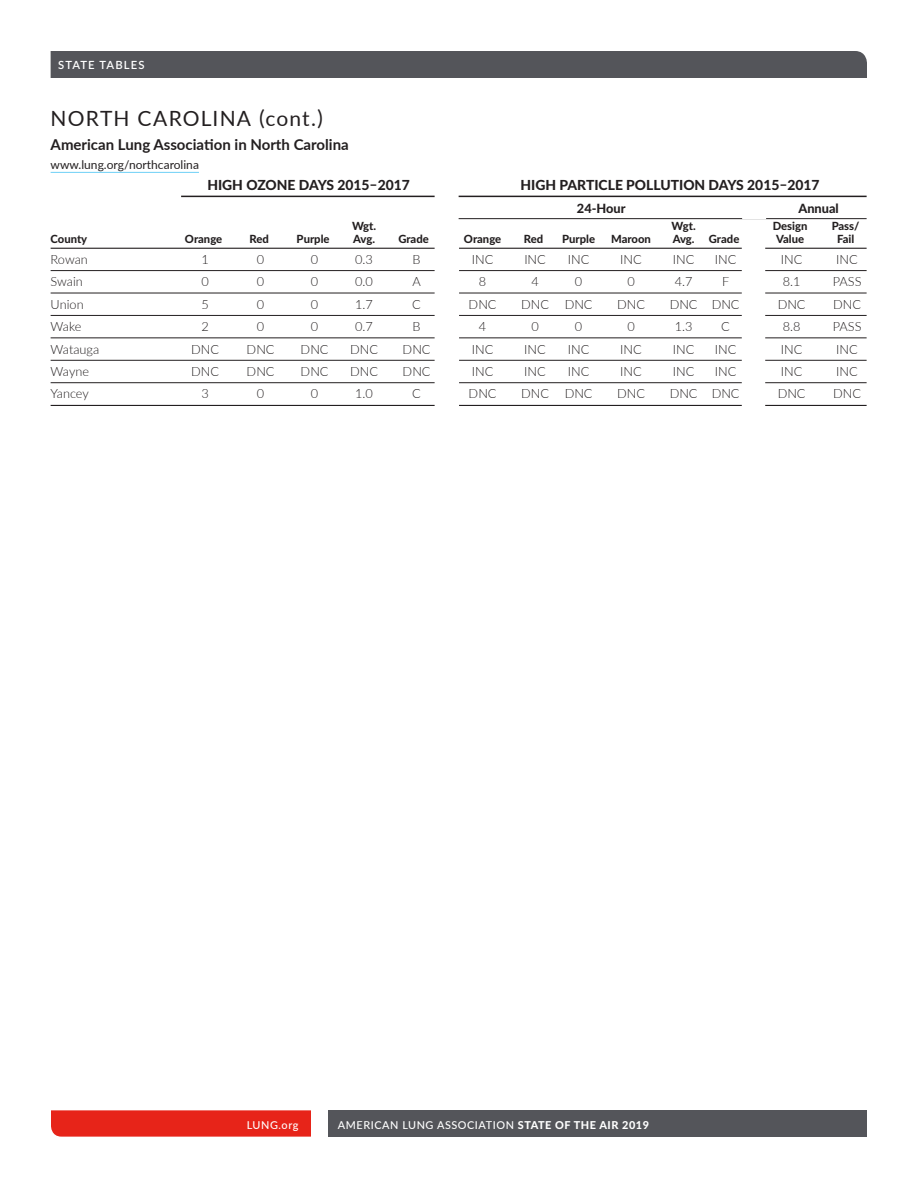
<style>
.page{position:relative;width:918px;height:1188px;background:#fff}
.page>*{position:absolute;margin:0;border:0;box-sizing:border-box;transform-origin:0 0}
.State_Top_Name{font:21px "Lato";letter-spacing:.055em;color:#231f20}
.ALA_Of_State{font:700 15px "Lato";color:#231f20}
.High_Ozone_Head_2019{font:800 13.8px "Lato";color:#231f20}
.High_Ozone_Numbers_B{font:300 12.75px "Lato";color:#231f20}
.High_Ozone_Numbers_L{font:300 12.75px "Lato";color:#231f20}
.High_Ozone_Sub_Head{font:800 12.75px "Lato";color:#231f20}
.ALA_of_Address{font:12px "Lato";color:#231f20}
.High_Ozone_Sub_Sub_H{font:800 11.25px "Lato";color:#231f20}
.t1{font:600 11.25px "Lato";letter-spacing:.1em;color:#fff}
.t2{font:500 10.8px "Lato";letter-spacing:.05em;color:#fff}
.s1{font-weight:800}
</style>
<div class="page">
<div style="left:51px;top:51px;width:816px;height:27px;background:#54555a"></div>
<div style="left:329px;top:1110px;width:538px;height:27px;background:#54555a"></div>
<svg style="left:51px;top:1110px;width:260px;height:27px;background:#e72a20"></svg>
<hr style="left:51px;top:172px;width:148px;height:1px;background:#6ed0f6">
<hr style="left:181px;top:196px;width:686px;height:1px;background:#231f20">
<div style="left:435px;top:194px;width:24px;height:5px;background:#fff"></div>
<hr style="left:459px;top:218px;width:408px;height:1px;background:#231f20">
<svg style="left:742px;top:218px;width:24px;height:1px"></svg>
<svg style="left:51px;top:248px;width:816px;height:1px"></svg>
<svg style="left:51px;top:270px;width:816px;height:1px"></svg>
<svg style="left:51px;top:293px;width:816px;height:1px"></svg>
<svg style="left:51px;top:315px;width:816px;height:1px"></svg>
<svg style="left:51px;top:338px;width:816px;height:1px"></svg>
<svg style="left:51px;top:360px;width:816px;height:1px"></svg>
<svg style="left:51px;top:382px;width:816px;height:1px"></svg>
<svg style="left:51px;top:405px;width:816px;height:1px"></svg>
<p class="t1" style="left:58px;top:57px;width:88px">STATE TABLES</p>
<p class="State_Top_Name" style="left:51px;top:103px;width:274px">NORTH CAROLINA (cont.)</p>
<p class="ALA_Of_State" style="left:51px;top:133px;width:300px">American Lung Association in North Carolina</p>
<p class="ALA_of_Address" style="left:51px;top:156px;width:150px">www.lung.org/northcarolina</p>
<p class="High_Ozone_Head_2019" style="left:207px;top:175px;width:204px">HIGH OZONE DAYS 2015–2017</p>
<p class="High_Ozone_Head_2019" style="left:521px;top:175px;width:301px">HIGH PARTICLE POLLUTION DAYS 2015–2017</p>
<p class="High_Ozone_Sub_Head" style="left:577px;top:199px;width:50px">24-Hour</p>
<p class="High_Ozone_Sub_Head" style="left:798px;top:199px;width:42px">Annual</p>
<p class="High_Ozone_Sub_Sub_H" style="left:352px;top:218px;width:26px">Wgt.</p>
<p class="High_Ozone_Sub_Sub_H" style="left:672px;top:218px;width:26px">Wgt.</p>
<p class="High_Ozone_Sub_Sub_H" style="left:773px;top:218px;width:36px">Design</p>
<p class="High_Ozone_Sub_Sub_H" style="left:832px;top:218px;width:29px">Pass/</p>
<p class="High_Ozone_Sub_Sub_H" style="left:51px;top:231px;width:38px">County</p>
<p class="High_Ozone_Sub_Sub_H" style="left:185px;top:231px;width:39px">Orange</p>
<p class="High_Ozone_Sub_Sub_H" style="left:249px;top:231px;width:21px">Red</p>
<p class="High_Ozone_Sub_Sub_H" style="left:297px;top:231px;width:34px">Purple</p>
<p class="High_Ozone_Sub_Sub_H" style="left:353px;top:231px;width:23px">Avg.</p>
<p class="High_Ozone_Sub_Sub_H" style="left:398px;top:231px;width:32px">Grade</p>
<p class="High_Ozone_Sub_Sub_H" style="left:464px;top:231px;width:39px">Orange</p>
<p class="High_Ozone_Sub_Sub_H" style="left:524px;top:231px;width:21px">Red</p>
<p class="High_Ozone_Sub_Sub_H" style="left:562px;top:231px;width:34px">Purple</p>
<p class="High_Ozone_Sub_Sub_H" style="left:611px;top:231px;width:41px">Maroon</p>
<p class="High_Ozone_Sub_Sub_H" style="left:673px;top:231px;width:23px">Avg.</p>
<p class="High_Ozone_Sub_Sub_H" style="left:709px;top:231px;width:32px">Grade</p>
<p class="High_Ozone_Sub_Sub_H" style="left:776px;top:231px;width:30px">Value</p>
<p class="High_Ozone_Sub_Sub_H" style="left:837px;top:231px;width:19px">Fail</p>
<p class="High_Ozone_Numbers_B" style="left:51px;top:250px;width:39px">Rowan</p>
<p class="High_Ozone_Numbers_B" style="left:201px;top:250px;width:9px">1</p>
<p class="High_Ozone_Numbers_B" style="left:257px;top:250px;width:9px">0</p>
<p class="High_Ozone_Numbers_B" style="left:311px;top:250px;width:9px">0</p>
<p class="High_Ozone_Numbers_B" style="left:355px;top:250px;width:19px">0.3</p>
<p class="High_Ozone_Numbers_B" style="left:413px;top:250px;width:10px">B</p>
<p class="High_Ozone_Numbers_B" style="left:472px;top:250px;width:23px">INC</p>
<p class="High_Ozone_Numbers_B" style="left:524px;top:250px;width:23px">INC</p>
<p class="High_Ozone_Numbers_B" style="left:568px;top:250px;width:23px">INC</p>
<p class="High_Ozone_Numbers_B" style="left:620px;top:250px;width:23px">INC</p>
<p class="High_Ozone_Numbers_B" style="left:673px;top:250px;width:23px">INC</p>
<p class="High_Ozone_Numbers_B" style="left:715px;top:250px;width:23px">INC</p>
<p class="High_Ozone_Numbers_B" style="left:781px;top:250px;width:23px">INC</p>
<p class="High_Ozone_Numbers_B" style="left:836px;top:250px;width:23px">INC</p>
<p class="High_Ozone_Numbers_B" style="left:51px;top:273px;width:34px">Swain</p>
<p class="High_Ozone_Numbers_B" style="left:201px;top:273px;width:9px">0</p>
<p class="High_Ozone_Numbers_B" style="left:257px;top:273px;width:9px">0</p>
<p class="High_Ozone_Numbers_B" style="left:311px;top:273px;width:9px">0</p>
<p class="High_Ozone_Numbers_B" style="left:355px;top:273px;width:19px">0.0</p>
<p class="High_Ozone_Numbers_B" style="left:413px;top:273px;width:10px">A</p>
<p class="High_Ozone_Numbers_B" style="left:479px;top:273px;width:9px">8</p>
<p class="High_Ozone_Numbers_B" style="left:531px;top:273px;width:9px">4</p>
<p class="High_Ozone_Numbers_B" style="left:575px;top:273px;width:9px">0</p>
<p class="High_Ozone_Numbers_B" style="left:627px;top:273px;width:9px">0</p>
<p class="High_Ozone_Numbers_B" style="left:675px;top:273px;width:19px">4.7</p>
<p class="High_Ozone_Numbers_B" style="left:722px;top:273px;width:9px">F</p>
<p class="High_Ozone_Numbers_B" style="left:783px;top:273px;width:19px">8.1</p>
<p class="High_Ozone_Numbers_B" style="left:833px;top:273px;width:30px">PASS</p>
<p class="High_Ozone_Numbers_B" style="left:51px;top:295px;width:35px">Union</p>
<p class="High_Ozone_Numbers_B" style="left:201px;top:295px;width:9px">5</p>
<p class="High_Ozone_Numbers_B" style="left:257px;top:295px;width:9px">0</p>
<p class="High_Ozone_Numbers_B" style="left:311px;top:295px;width:9px">0</p>
<p class="High_Ozone_Numbers_B" style="left:355px;top:295px;width:19px">1.7</p>
<p class="High_Ozone_Numbers_B" style="left:412px;top:295px;width:10px">C</p>
<p class="High_Ozone_Numbers_B" style="left:469px;top:295px;width:29px">DNC</p>
<p class="High_Ozone_Numbers_B" style="left:521px;top:295px;width:73px">DNC DNC</p>
<p class="High_Ozone_Numbers_B" style="left:617px;top:295px;width:29px">DNC</p>
<p class="High_Ozone_Numbers_B" style="left:670px;top:295px;width:71px">DNC DNC</p>
<p class="High_Ozone_Numbers_B" style="left:778px;top:295px;width:29px">DNC</p>
<p class="High_Ozone_Numbers_B" style="left:833px;top:295px;width:29px">DNC</p>
<p class="High_Ozone_Numbers_B" style="left:51px;top:318px;width:32px">Wake</p>
<p class="High_Ozone_Numbers_B" style="left:201px;top:318px;width:9px">2</p>
<p class="High_Ozone_Numbers_B" style="left:257px;top:318px;width:9px">0</p>
<p class="High_Ozone_Numbers_B" style="left:311px;top:318px;width:9px">0</p>
<p class="High_Ozone_Numbers_B" style="left:355px;top:318px;width:19px">0.7</p>
<p class="High_Ozone_Numbers_B" style="left:413px;top:318px;width:10px">B</p>
<p class="High_Ozone_Numbers_B" style="left:479px;top:318px;width:9px">4</p>
<p class="High_Ozone_Numbers_B" style="left:531px;top:318px;width:9px">0</p>
<p class="High_Ozone_Numbers_B" style="left:575px;top:318px;width:9px">0</p>
<p class="High_Ozone_Numbers_B" style="left:627px;top:318px;width:9px">0</p>
<p class="High_Ozone_Numbers_B" style="left:675px;top:318px;width:19px">1.3</p>
<p class="High_Ozone_Numbers_B" style="left:721px;top:318px;width:10px">C</p>
<p class="High_Ozone_Numbers_B" style="left:783px;top:318px;width:19px">8.8</p>
<p class="High_Ozone_Numbers_B" style="left:833px;top:318px;width:30px">PASS</p>
<p class="High_Ozone_Numbers_B" style="left:51px;top:340px;width:50px">Watauga</p>
<p class="High_Ozone_Numbers_B" style="left:191px;top:340px;width:29px">DNC</p>
<p class="High_Ozone_Numbers_B" style="left:247px;top:340px;width:29px">DNC</p>
<p class="High_Ozone_Numbers_B" style="left:301px;top:340px;width:29px">DNC</p>
<p class="High_Ozone_Numbers_B" style="left:350px;top:340px;width:29px">DNC</p>
<p class="High_Ozone_Numbers_B" style="left:403px;top:340px;width:29px">DNC</p>
<p class="High_Ozone_Numbers_B" style="left:472px;top:340px;width:23px">INC</p>
<p class="High_Ozone_Numbers_B" style="left:524px;top:340px;width:23px">INC</p>
<p class="High_Ozone_Numbers_B" style="left:568px;top:340px;width:23px">INC</p>
<p class="High_Ozone_Numbers_B" style="left:620px;top:340px;width:23px">INC</p>
<p class="High_Ozone_Numbers_B" style="left:673px;top:340px;width:23px">INC</p>
<p class="High_Ozone_Numbers_B" style="left:715px;top:340px;width:23px">INC</p>
<p class="High_Ozone_Numbers_B" style="left:781px;top:340px;width:23px">INC</p>
<p class="High_Ozone_Numbers_B" style="left:836px;top:340px;width:23px">INC</p>
<p class="High_Ozone_Numbers_B" style="left:51px;top:362px;width:40px">Wayne</p>
<p class="High_Ozone_Numbers_B" style="left:191px;top:362px;width:29px">DNC</p>
<p class="High_Ozone_Numbers_B" style="left:247px;top:362px;width:29px">DNC</p>
<p class="High_Ozone_Numbers_B" style="left:301px;top:362px;width:29px">DNC</p>
<p class="High_Ozone_Numbers_B" style="left:350px;top:362px;width:29px">DNC</p>
<p class="High_Ozone_Numbers_B" style="left:403px;top:362px;width:29px">DNC</p>
<p class="High_Ozone_Numbers_B" style="left:472px;top:362px;width:23px">INC</p>
<p class="High_Ozone_Numbers_B" style="left:524px;top:362px;width:23px">INC</p>
<p class="High_Ozone_Numbers_B" style="left:568px;top:362px;width:23px">INC</p>
<p class="High_Ozone_Numbers_B" style="left:620px;top:362px;width:23px">INC</p>
<p class="High_Ozone_Numbers_B" style="left:673px;top:362px;width:23px">INC</p>
<p class="High_Ozone_Numbers_B" style="left:715px;top:362px;width:23px">INC</p>
<p class="High_Ozone_Numbers_B" style="left:781px;top:362px;width:23px">INC</p>
<p class="High_Ozone_Numbers_B" style="left:836px;top:362px;width:23px">INC</p>
<p class="High_Ozone_Numbers_L" style="left:51px;top:385px;width:40px">Yancey</p>
<p class="High_Ozone_Numbers_L" style="left:201px;top:385px;width:9px">3</p>
<p class="High_Ozone_Numbers_L" style="left:257px;top:385px;width:9px">0</p>
<p class="High_Ozone_Numbers_L" style="left:311px;top:385px;width:9px">0</p>
<p class="High_Ozone_Numbers_L" style="left:355px;top:385px;width:19px">1.0</p>
<p class="High_Ozone_Numbers_L" style="left:412px;top:385px;width:10px">C</p>
<p class="High_Ozone_Numbers_L" style="left:469px;top:385px;width:29px">DNC</p>
<p class="High_Ozone_Numbers_L" style="left:521px;top:385px;width:73px">DNC DNC</p>
<p class="High_Ozone_Numbers_L" style="left:617px;top:385px;width:29px">DNC</p>
<p class="High_Ozone_Numbers_L" style="left:670px;top:385px;width:71px">DNC DNC</p>
<p class="High_Ozone_Numbers_L" style="left:778px;top:385px;width:29px">DNC</p>
<p class="High_Ozone_Numbers_L" style="left:833px;top:385px;width:29px">DNC</p>
<p class="t2" style="left:247px;top:1117px;width:53px">LUNG.org</p>
<p class="t2" style="left:338px;top:1117px;width:313px">AMERICAN LUNG ASSOCIATION <span class="s1">STATE OF THE AIR 2019</span></p>
</div>
